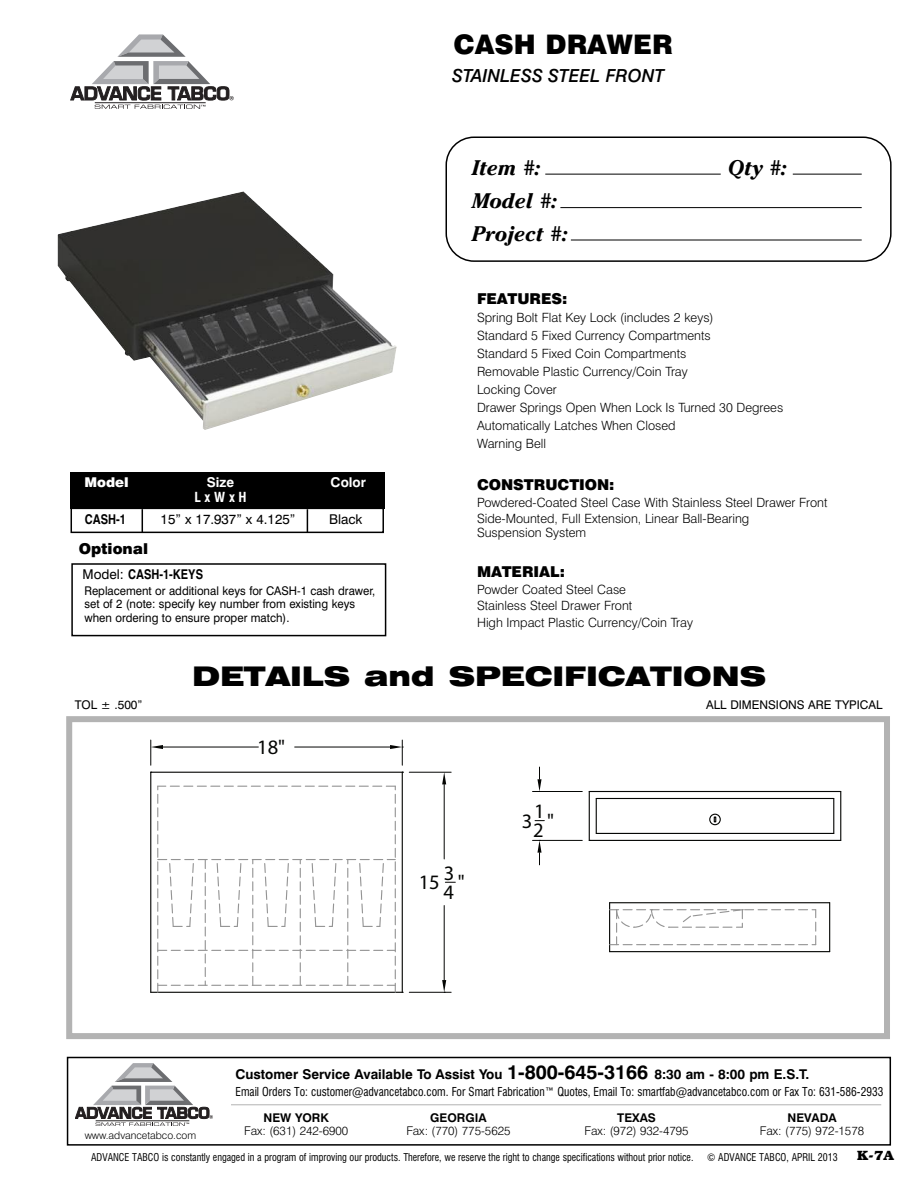
<style>
.page{position:relative;width:918px;height:1188px;background:#fff}
.page>*{position:absolute;margin:0;border:0;box-sizing:border-box;transform-origin:0 0}
.t1{font:900 expanded 27px "Swiss 721 BT";color:#000}
.t2{font:900 27px "Swiss 721 BT";color:#000}
.t3{font:italic 700 21px/33px "Cheltenham";color:#000}
.t4{font:20.55px/18.6px "Myriad Pro";color:#040503}
.t5{font:italic 500 18px "Swiss 721 BT";color:#000}
.t6{font:900 15px "Swiss 721 BT";color:#000}
.t7{font:700 13.5px "Swiss 721 BT";color:#000}
.t8{font:700 condensed 13.5px "Helvetica";color:#000}
.t9{font:13.5px "Swiss 721 BT";color:#000}
.t10{font:700 13.5px "Swiss 721 BT";color:#fff}
.t11{font:900 13.5px "Swiss 721 BT";color:#fff}
.t12{font:700 condensed 13.5px "Swiss 721 BT";letter-spacing:.275em;color:#fff}
.t13{font:700 13.5px "Bookman";color:#000}
.t14{font:300 12.75px/18px "Swiss 721 BT";color:#000}
.t15{font:12px/13.5px "Swiss 721 BT";color:#000;scale:.95 1}
.t16{font:condensed 12px "Swiss 721 BT";color:#000;scale:.95 1}
.t17{font:300 12px "Swiss 721 BT";color:#000}
.t18{font:12px "Swiss 721 BT";color:#000}
.t19{font:700 12px "Swiss 721 BT";color:#000}
.t20{font:condensed 10.5px "Swiss 721 BT";color:#000;scale:.95 1}
.t21{font:300 10.5px "Swiss 721 BT";color:#000}
.s1{font-family:"Swiss 721 BT";font-weight:400;font-stretch:normal}
.s2{font-size:19.5px}
</style>
<div class="page">
<div style="left:67px;top:1057px;width:824px;height:89px;border:2px solid #000"></div>
<svg style="left:75px;top:1063px;width:138px;height:63px"></svg>
<hr style="left:231px;top:1105px;width:650px;height:1px;background:#b3b3b3">
<svg style="left:446px;top:136px;width:446px;height:126px"></svg>
<hr style="left:545px;top:174px;width:176px;height:1px;background:#000">
<hr style="left:793px;top:174px;width:69px;height:1px;background:#000">
<hr style="left:560px;top:207px;width:302px;height:1px;background:#000">
<hr style="left:571px;top:240px;width:291px;height:1px;background:#000">
<svg style="left:70px;top:34px;width:164px;height:75px"></svg>
<img style="left:58px;top:191px;width:339px;height:239px">
<div style="left:66px;top:716px;width:824px;height:323px;border:6px solid #b3b3b3"></div>
<div style="left:71px;top:508px;width:313px;height:25px;border:2px solid #000"></div>
<div style="left:71px;top:473px;width:314px;height:36px;background:#000"></div>
<svg style="left:142px;top:509px;width:1px;height:24px"></svg>
<svg style="left:307px;top:509px;width:1px;height:24px"></svg>
<div style="left:71px;top:563px;width:315px;height:73px;border:2px solid #000"></div>
<hr style="left:151px;top:992px;width:251px;height:1px;background:#040503">
<hr style="left:402px;top:772px;width:1px;height:220px;background:#040503">
<hr style="left:151px;top:772px;width:251px;height:1px;background:#040503">
<hr style="left:150px;top:772px;width:1px;height:220px;background:#040503">
<hr style="left:163px;top:747px;width:95px;height:1px;background:#040503">
<hr style="left:295px;top:747px;width:95px;height:1px;background:#040503">
<svg style="left:151px;top:740px;width:12px;height:25px"></svg>
<svg style="left:390px;top:740px;width:13px;height:25px"></svg>
<hr style="left:409px;top:772px;width:42px;height:1px;background:#040503">
<hr style="left:409px;top:992px;width:42px;height:1px;background:#040503">
<hr style="left:444px;top:784px;width:1px;height:75px;background:#040503">
<hr style="left:444px;top:906px;width:1px;height:74px;background:#040503">
<svg style="left:442px;top:772px;width:4px;height:12px"></svg>
<svg style="left:442px;top:980px;width:4px;height:13px"></svg>
<hr style="left:589px;top:840px;width:252px;height:1px;background:#040503">
<hr style="left:596px;top:833px;width:238px;height:1px;background:#040503">
<hr style="left:840px;top:792px;width:1px;height:48px;background:#040503">
<hr style="left:833px;top:798px;width:1px;height:35px;background:#040503">
<hr style="left:589px;top:791px;width:252px;height:1px;background:#040503">
<hr style="left:596px;top:798px;width:238px;height:1px;background:#040503">
<hr style="left:589px;top:792px;width:1px;height:48px;background:#040503">
<hr style="left:596px;top:798px;width:1px;height:35px;background:#040503">
<div style="left:709px;top:814px;width:12px;height:11px;border:1px solid #040503;border-radius:50%"></div>
<hr style="left:533px;top:791px;width:49px;height:1px;background:#040503">
<hr style="left:533px;top:840px;width:49px;height:1px;background:#040503">
<svg style="left:537px;top:767px;width:5px;height:24px"></svg>
<svg style="left:537px;top:840px;width:5px;height:25px"></svg>
<svg style="left:157px;top:786px;width:239px;height:206px"></svg>
<hr style="left:610px;top:951px;width:220px;height:1px;background:#040503">
<hr style="left:829px;top:903px;width:1px;height:49px;background:#040503">
<hr style="left:610px;top:902px;width:220px;height:1px;background:#040503">
<hr style="left:609px;top:903px;width:1px;height:49px;background:#040503">
<svg style="left:610px;top:908px;width:206px;height:37px"></svg>
<h1 class="t2" style="left:454px;top:34px;width:221px">CASH DRAWER</h1>
<h3 class="t5" style="left:452px;top:69px;width:214px">STAINLESS STEEL FRONT</h3>
<h2 class="t3" style="left:472px;top:153px;width:70px">Item #:</h2>
<h2 class="t3" style="left:728px;top:153px;width:60px">Qty #:</h2>
<h2 class="t3" style="left:472px;top:186px;width:97px">Model #:<br>Project #:</h2>
<p class="t6" style="left:477px;top:293px;width:92px">FEATURES:</p>
<p class="t14" style="left:477px;top:310px;width:308px">Spring Bolt Flat Key Lock (includes 2 keys)<br>Standard 5 Fixed Currency Compartments<br>Standard 5 Fixed Coin Compartments<br>Removable Plastic Currency/Coin Tray<br>Locking Cover<br>Drawer Springs Open When Lock Is Turned 30 Degrees Automatically Latches When Closed<br>Warning Bell</p>
<p class="t6" style="left:477px;top:479px;width:139px">CONSTRUCTION:</p>
<p class="t14" style="left:477px;top:495px;width:352px;line-height:16.5px">Powdered-Coated Steel Case With Stainless Steel Drawer Front<br>Side-Mounted, Full Extension, Linear Ball-Bearing</p>
<p class="t14" style="left:477px;top:524px;width:111px">Suspension System</p>
<p class="t6" style="left:477px;top:566px;width:90px">MATERIAL:</p>
<p class="t14" style="left:477px;top:582px;width:217px;line-height:16.5px">Powder Coated Steel Case<br>Stainless Steel Drawer Front<br>High Impact Plastic Currency/Coin Tray</p>
<h1 class="t1" style="left:192px;top:661px;width:576px">DETAILS and SPECIFICATIONS</h1>
<p class="t11" style="left:84px;top:477px;width:46px">Model</p>
<p class="t10" style="left:207px;top:477px;width:29px">Size</p>
<p class="t10" style="left:331px;top:477px;width:37px">Color</p>
<p class="t12" style="left:194px;top:489px;width:54px">LxWxH</p>
<p class="t9" style="left:161px;top:514px;width:136px">15” x 17.937” x 4.125”</p>
<p class="t9" style="left:329px;top:514px;width:35px">Black</p>
<p class="t8" style="left:85px;top:514px;width:43px">CASH-1</p>
<p class="t6" style="left:79px;top:543px;width:71px">Optional</p>
<p class="t8" style="left:82px;top:570px;width:122px"><span class="s1">Model:</span> CASH-1-KEYS</p>
<p class="t15" style="left:84px;top:585px;width:308px">Replacement or additional keys for CASH-1 cash drawer, set of 2 (note: specify key number from existing keys when ordering to ensure proper match).</p>
<p class="t18" style="left:75px;top:700px;width:69px">TOL ± .500”</p>
<p class="t18" style="left:706px;top:700px;width:178px">ALL DIMENSIONS ARE TYPICAL</p>
<h3 class="t4" style="left:257px;top:739px;width:30px">18"</h3>
<h3 class="t4" style="left:419px;top:875px;width:23px">15</h3>
<h3 class="t4" style="left:443px;top:865px;width:12px">3<br>4</h3>
<h3 class="t4" style="left:458px;top:875px;width:8px">"</h3>
<h3 class="t4" style="left:522px;top:813px;width:12px">3</h3>
<h3 class="t4" style="left:533px;top:804px;width:13px">1<br>2</h3>
<h3 class="t4" style="left:547px;top:813px;width:8px">"</h3>
<p class="t7" style="left:236px;top:1069px;width:575px">Customer Service Available To Assist You <span class="s2">1-800-645-3166</span> 8:30 am - 8:00 pm E.S.T.</p>
<p class="t16" style="left:236px;top:1084px;width:684px">Email Orders To: customer@advancetabco.com. For Smart Fabrication™ Quotes, Email To: smartfab@advancetabco.com or Fax To: 631-586-2933</p>
<p class="t19" style="left:264px;top:1113px;width:67px">NEW YORK</p>
<p class="t19" style="left:430px;top:1113px;width:58px">GEORGIA</p>
<p class="t19" style="left:617px;top:1113px;width:40px">TEXAS</p>
<p class="t19" style="left:788px;top:1113px;width:51px">NEVADA</p>
<p class="t21" style="left:85px;top:1131px;width:113px">www.advancetabco.com</p>
<p class="t17" style="left:244px;top:1127px;width:106px">Fax: (631) 242-6900</p>
<p class="t17" style="left:406px;top:1127px;width:106px">Fax: (770) 775-5625</p>
<p class="t17" style="left:584px;top:1127px;width:106px">Fax: (972) 932-4795</p>
<p class="t17" style="left:760px;top:1127px;width:106px">Fax: (775) 972-1578</p>
<p class="t20" style="left:91px;top:1151px;width:636px">ADVANCE TABCO is constantly engaged in a program of improving our products. Therefore, we reserve the right to change specifications without prior notice.</p>
<p class="t20" style="left:707px;top:1151px;width:139px">© ADVANCE TABCO, APRIL 2013</p>
<p class="t13" style="left:857px;top:1150px;width:38px">K-7A</p>
</div>
